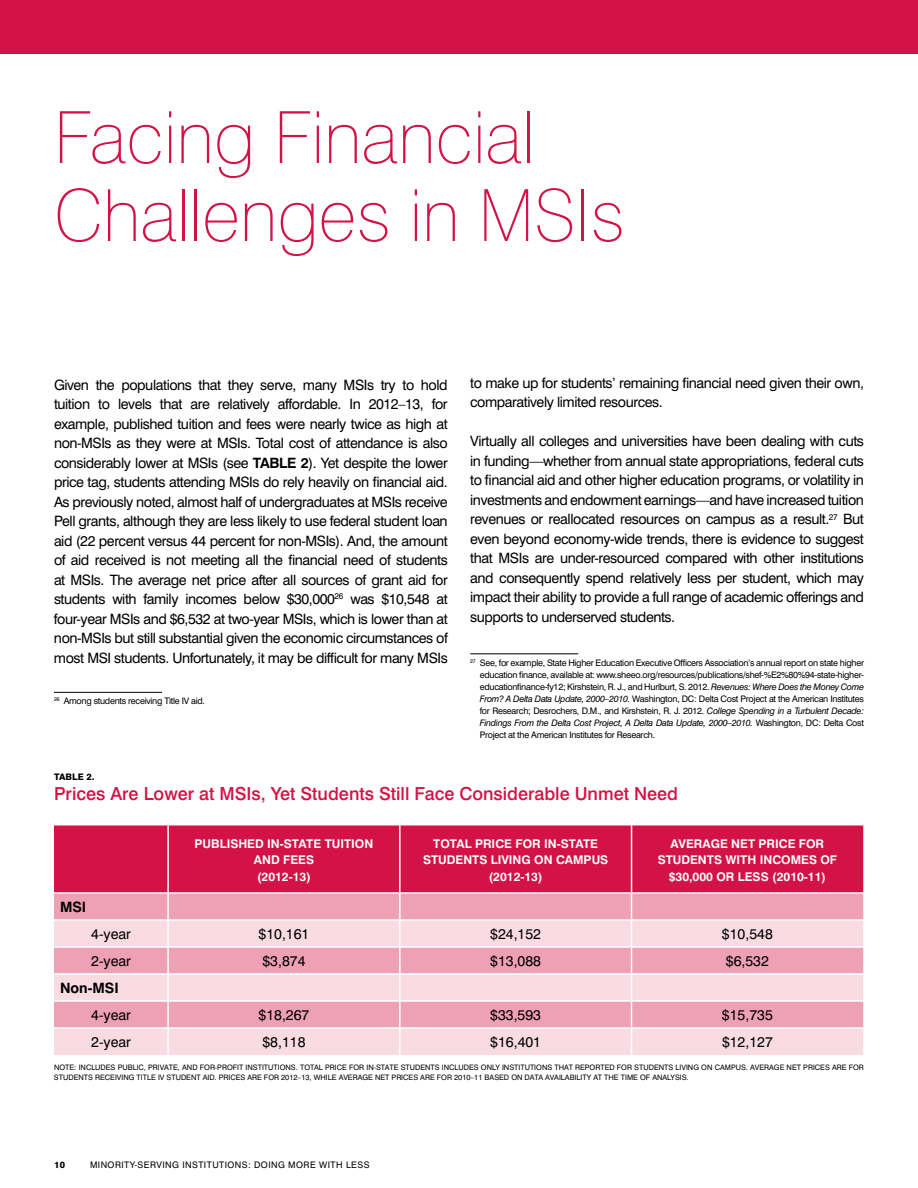
<style>
.page{position:relative;width:918px;height:1188px;background:#fff}
.page>*{position:absolute;margin:0;border:0;box-sizing:border-box;transform-origin:0 0}
.t1{font:100 72px/78px "Swiss 721 BT";color:#d31245}
.t2{font:500 18px "Swiss 721 BT";color:#d31245}
.t3{font:14.25px/19.5px "Swiss 721 BT";letter-spacing:-.03em;color:#000;text-align:justify}
.t4{font:700 14.25px "Swiss 721 BT";color:#000}
.t5{font:700 12px/16.5px "Swiss 721 BT";color:#fff}
.t6{font:9px/12px "Swiss 721 BT";letter-spacing:.05em;color:#000;text-align:justify}
.t7{font:800 9px "Swiss 721 BT";color:#000}
.t8{font:7.5px/10.5px "Swiss 721 BT";color:#000}
.s1{font-weight:700}
.s2{font-style:italic}
</style>
<div class="page">
<div style="left:0;top:0;width:918px;height:54px;background:#d31245"></div>
<hr style="left:54px;top:692px;width:108px;height:1px;background:#000">
<hr style="left:470px;top:653px;width:108px;height:1px;background:#000">
<div style="left:54px;top:825px;width:809px;height:67px;background:#d31245"></div>
<div style="left:54px;top:894px;width:809px;height:25px;background:#eea0b5"></div>
<svg style="left:54px;top:921px;width:809px;height:134px;background:#f4c3d0"></svg>
<hr style="left:167px;top:825px;width:2px;height:67px;background:#fff">
<hr style="left:399px;top:825px;width:2px;height:67px;background:#fff">
<hr style="left:631px;top:825px;width:1px;height:67px;background:#fff">
<hr style="left:167px;top:894px;width:2px;height:25px;background:#fff">
<hr style="left:399px;top:894px;width:2px;height:25px;background:#fff">
<hr style="left:167px;top:921px;width:2px;height:25px;background:#fff">
<hr style="left:399px;top:921px;width:2px;height:25px;background:#fff">
<hr style="left:54px;top:946px;width:114px;height:2px;background:#fff">
<hr style="left:168px;top:946px;width:232px;height:2px;background:#fff">
<hr style="left:167px;top:948px;width:2px;height:25px;background:#fff">
<hr style="left:400px;top:946px;width:232px;height:2px;background:#fff">
<hr style="left:399px;top:948px;width:2px;height:25px;background:#fff">
<hr style="left:632px;top:946px;width:231px;height:2px;background:#fff">
<hr style="left:54px;top:973px;width:114px;height:2px;background:#fff">
<hr style="left:168px;top:973px;width:232px;height:2px;background:#fff">
<hr style="left:167px;top:975px;width:2px;height:25px;background:#fff">
<hr style="left:400px;top:973px;width:232px;height:2px;background:#fff">
<hr style="left:399px;top:975px;width:2px;height:25px;background:#fff">
<hr style="left:632px;top:973px;width:231px;height:2px;background:#fff">
<hr style="left:54px;top:1000px;width:114px;height:2px;background:#fff">
<hr style="left:168px;top:1000px;width:232px;height:2px;background:#fff">
<hr style="left:167px;top:1002px;width:2px;height:25px;background:#fff">
<hr style="left:400px;top:1000px;width:232px;height:2px;background:#fff">
<hr style="left:399px;top:1002px;width:2px;height:25px;background:#fff">
<hr style="left:632px;top:1000px;width:231px;height:2px;background:#fff">
<hr style="left:54px;top:1027px;width:114px;height:2px;background:#fff">
<hr style="left:168px;top:1027px;width:232px;height:2px;background:#fff">
<hr style="left:167px;top:1029px;width:2px;height:26px;background:#fff">
<hr style="left:400px;top:1027px;width:232px;height:2px;background:#fff">
<hr style="left:399px;top:1029px;width:2px;height:26px;background:#fff">
<hr style="left:632px;top:1027px;width:231px;height:2px;background:#fff">
<svg style="left:631px;top:894px;width:1px;height:161px"></svg>
<h1 class="t1" style="left:54px;top:98px;width:572px">Facing Financial<br>Challenges in Msis</h1>
<p class="t3" style="left:54px;top:375px;width:395px">Given the populations that they serve, many MSIs try to hold tuition to levels that are relatively affordable. I n 2012–13, for example, published tuition and fees were nearly twice as high at non-MSIs as they were at MSIs. Total cost of attendance is also considerably lower at MSIs (see <span class="s1">TABLE</span></p>
<p class="t3" style="left:54px;top:453px;width:395px;text-indent:247px"><span class="s1">2</span>). Yet despite the lower price tag, students attending MSIs do rely heavily on financial aid.<br>As previously noted, almost half of undergraduates at MSI s receive Pell grants, although they are less likely to use federal student loan aid (22 percent versus 44 percent for non-MSIs). And, the amount of aid received is not meeting all the financial need of students at MSI s. The average net price after all sources of grant aid for students with family incomes below $30,000<sup>26</sup> was $10,548 at four-year MSIs and $6,532 at two-year MSI s, which is lower than at non-MSIs but still substantial given the economic circumstances of most MSI students. Unfortunately, it may be difficult for many MSIs</p>
<p class="t6" style="left:54px;top:695px;width:153px"><sup>26</sup> Among students receiving Title IV aid.</p>
<p class="t3" style="left:470px;top:373px;width:395px">to make up for students’ remaining financial need given their own, comparatively limited resources.</p>
<p class="t3" style="left:470px;top:432px;width:395px">Virtually all colleges and universities have been dealing with cuts in funding—whether from annual state appropriations, federal cuts to financial aid and other higher education programs, or volatility in investments and endowment earnings—and have increased tuition revenues or reallocated resources on campus as a result.<sup>27</sup> But even beyond economy-wide trends, there is evidence to suggest that MSIs are under-resourced compared with other institutions and consequently spend relatively less per student, which may impact their ability to provide a full range of academic offerings and supports to underserved students.</p>
<p class="t6" style="left:480px;top:657px;width:386px;text-indent:-10px"><sup>27</sup> See, for example, State Higher Education Executive Officers Association’s annual report on state higher education finance, available at: www.sheeo.org/resources/publications/shef-%E2%80%94-state-higher&shy;educationfinance-fy12; Kirshstein, R. J., and Hurlburt, S. 2012. <span class="s2">Revenues: Where Does the Money Come From? A Delta Data Update, 2000–2010.</span> Washington, DC : Delta Cost Project at the American I nstitutes for Research; Desrochers, D.M., and Kirshstein, R. J. 2012. <span class="s2">College Spending in a Turbulent Decade:<br>Findings From the Delta Cost Project, A Delta Data Update, 2000–2010.</span> Washington, DC : Delta Cost Project at the American I nstitutes for Research.</p>
<p class="t7" style="left:54px;top:772px;width:42px">Table 2.</p>
<p class="t2" style="left:54px;top:783px;width:626px">Prices Are Lower at MSIs, Yet Students Still Face Considerable Unmet Need</p>
<p class="t5" style="left:195px;top:835px;width:17px">PUBLISHED</p>
<p class="t5" style="left:267px;top:835px;width:33px">IN-STATE</p>
<p class="t5" style="left:325px;top:835px;width:14px">TUITI</p>
<p class="t5" style="left:355px;top:835px;width:18px">ON</p>
<p class="t5" style="left:254px;top:851px;width:10px">AND</p>
<p class="t5" style="left:433px;top:835px;width:25px">TOTAL</p>
<p class="t5" style="left:475px;top:835px;width:16px">PRICE</p>
<p class="t5" style="left:516px;top:835px;width:62px">FOR IN-STATE</p>
<p class="t5" style="left:423px;top:851px;width:17px">STUDENTS</p>
<p class="t5" style="left:491px;top:851px;width:15px">LIVING</p>
<p class="t5" style="left:671px;top:835px;width:18px">AVERAGE</p>
<p class="t5" style="left:731px;top:835px;width:44px">NET PRICE</p>
<p class="t5" style="left:799px;top:835px;width:23px">FOR</p>
<p class="t5" style="left:658px;top:851px;width:17px">STUDENTS</p>
<p class="t5" style="left:725px;top:851px;width:19px">WITH</p>
<p class="t5" style="left:760px;top:851px;width:41px">INCOMES</p>
<p class="t5" style="left:820px;top:851px;width:15px">OF</p>
<p class="t5" style="left:669px;top:868px;width:85px">$30,000 OR LESS</p>
<p class="t5" style="left:772px;top:868px;width:55px">(2010-11)</p>
<p class="t5" style="left:257px;top:851px;width:55px;text-indent:26px">FEES (2012-13)</p>
<p class="t5" style="left:489px;top:851px;width:86px;text-indent:45px">ON CAMPUS (2012-13)</p>
<p class="t4" style="left:60px;top:898px;width:28px">MSI</p>
<p class="t3" style="left:91px;top:924px;width:41px">4-year</p>
<p class="t3" style="left:259px;top:924px;width:52px">$10,161</p>
<p class="t3" style="left:490px;top:924px;width:52px">$24,152</p>
<p class="t3" style="left:722px;top:924px;width:52px">$10,548</p>
<p class="t3" style="left:91px;top:951px;width:41px">2-year</p>
<p class="t3" style="left:262px;top:951px;width:45px">$3,874</p>
<p class="t3" style="left:490px;top:951px;width:52px">$13,088</p>
<p class="t3" style="left:726px;top:951px;width:45px">$6,532</p>
<p class="t4" style="left:60px;top:979px;width:60px">NON-MSI</p>
<p class="t3" style="left:91px;top:1005px;width:41px">4-year</p>
<p class="t3" style="left:259px;top:1005px;width:52px">$18,267</p>
<p class="t3" style="left:490px;top:1005px;width:52px">$33,593</p>
<p class="t3" style="left:722px;top:1005px;width:52px">$15,735</p>
<p class="t3" style="left:91px;top:1032px;width:41px">2-year</p>
<p class="t3" style="left:262px;top:1032px;width:45px">$8,118</p>
<p class="t3" style="left:490px;top:1032px;width:52px">$16,401</p>
<p class="t3" style="left:722px;top:1032px;width:52px">$12,127</p>
<p class="t8" style="left:54px;top:1062px;width:811px">Note: I ncludes public, private, and for-profit institutions. Total price for in-state students includes only institutions that reported for students living on campus. Average net prices are for students receiving Title IV student aid. Prices are for 2012–13, while average net prices are for 2010–11 based on data availability at the time of analysis.</p>
<p class="t7" style="left:54px;top:1159px;width:13px">10</p>
<p class="t6" style="left:90px;top:1158px;width:281px">Minority-Serving I nstitutions: Doing More with Less</p>
</div>
